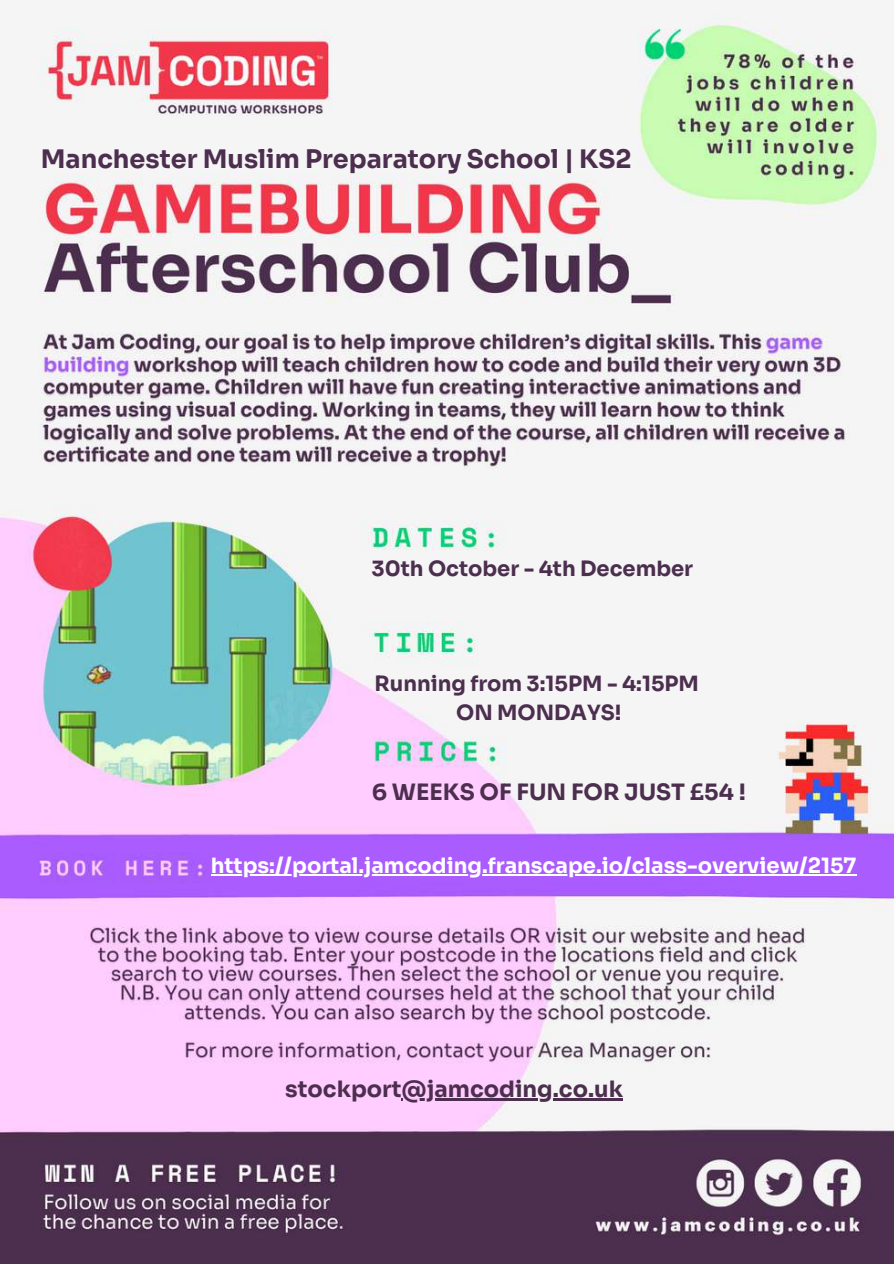
<style>
.page{position:relative;width:894px;height:1264px;background:#fff}
.page>*{position:absolute;margin:0;border:0;box-sizing:border-box;transform-origin:0 0}
.t1{font:700 25.5px "Sora";color:#4c2e4e}
.t2{font:700 22.5px "Sora";color:#4c2e4e}
.t3{font:700 21px/29.2px "Sora";color:#4c2e4e;text-align:center}
.t4{font:700 21px "Sora";color:#fff}
</style>
<div class="page">
<img style="left:0;top:13px;width:893px;height:1250px">
<hr style="left:211px;top:874px;width:645px;height:1px;background:#fff">
<hr style="left:401px;top:1098px;width:222px;height:2px;background:#4c2e4e">
<p class="t1" style="left:41px;top:137px;width:592px">Manchester Muslim Preparatory School | KS2</p>
<p class="t3" style="left:371px;top:551px;width:323px">30th October - 4th December</p>
<p class="t3" style="left:374px;top:666px;width:326px">Running from 3:15PM - 4:15PM<br>ON MONDAYS!</p>
<p class="t2" style="left:371px;top:773px;width:375px">6 WEEKS OF FUN FOR JUST £54 !</p>
<p class="t4" style="left:211px;top:848px;width:647px">https://portal.jamcoding.franscape.io/class-overview/2157</p>
<p class="t2" style="left:285px;top:1070px;width:339px">stockport@jamcoding.co.uk</p>
</div>
